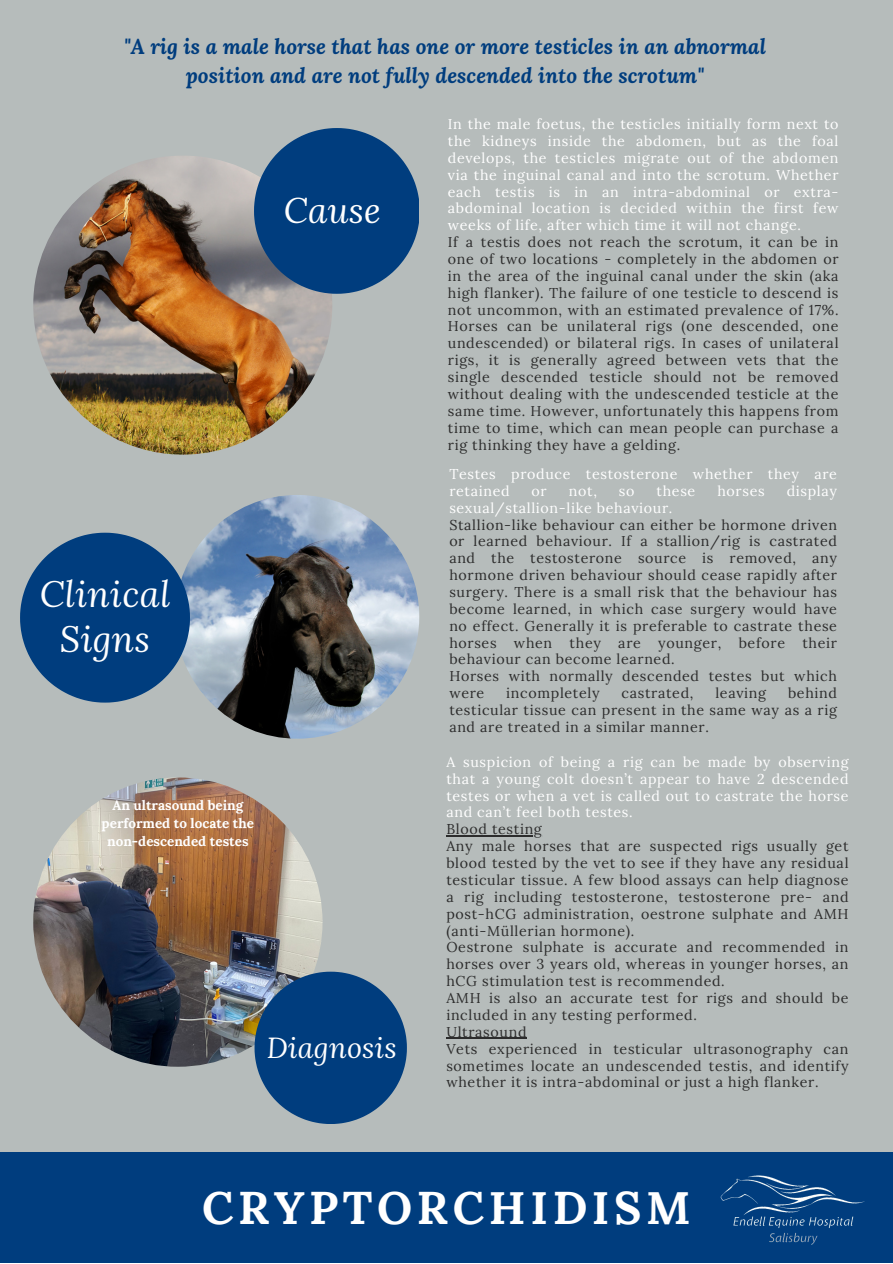
<style>
.page{position:relative;width:893px;height:1264px;background:#fff}
.page>*{position:absolute;margin:0;border:0;box-sizing:border-box;transform-origin:0 0}
.t1{font:700 45.75px "Lora";letter-spacing:.1em;color:#fff}
.t2{font:italic 36.15px/45.3px "Lora";letter-spacing:.01em;color:#fff;text-align:center}
.t3{font:italic 35.1px "Lora";letter-spacing:.01em;color:#fff}
.t4{font:italic 28.65px "Lora";letter-spacing:.01em;color:#fff}
.t5{font:italic 700 21px/29.2px "Lora";color:#003d7e;text-align:center}
.t6{font:14.25px/16.8px "Lora";letter-spacing:.045em;color:#2c2c2c;text-align:justify}
.t7{font:14.25px/16.8px "Lora";letter-spacing:.045em;color:#fff;text-align:justify}
.t8{font:700 13.5px/18px "Lora";color:#fff;text-align:center}
</style>
<div class="page">
<div style="left:0;top:0;width:892px;height:1262px;background:#b6bcbb"></div>
<div style="left:0;top:1151px;width:892px;height:111px;background:#003d7e"></div>
<img style="left:720px;top:1175px;width:145px;height:70px">
<img style="left:33px;top:156px;width:299px;height:298px;border-radius:50%">
<svg style="left:254px;top:128px;width:165px;height:165px;background:#235487"></svg>
<img style="left:175px;top:495px;width:244px;height:243px;border-radius:50%">
<svg style="left:20px;top:532px;width:169px;height:170px"></svg>
<img style="left:33px;top:777px;width:289px;height:289px;border-radius:50%">
<svg style="left:254px;top:971px;width:152px;height:152px"></svg>
<hr style="left:446px;top:835px;width:96px;height:1px;background:#2c2c2c">
<hr style="left:446px;top:1037px;width:81px;height:2px;background:#2c2c2c">
<p class="t5" style="left:124px;top:31px;width:643px">"A rig is a male horse that has one or more testicles in an abnormal position and are not fully descended into the scrotum"</p>
<p class="t3" style="left:284px;top:187px;width:99px">Cause</p>
<p class="t2" style="left:40px;top:570px;width:132px">Clinical<br>Signs</p>
<p class="t8" style="left:102px;top:795px;width:154px">An ultrasound being performed to locate the non-descended testes</p>
<p class="t4" style="left:267px;top:1028px;width:131px">Diagnosis</p>
<p class="t7" style="left:448px;top:115px;width:392px">In the male foetus, the testicles initially form next to the kidneys inside the abdomen, but as the foal develops, the testicles migrate out of the abdomen via the inguinal canal and into the scrotum. Whether each testis is in an intra-abdominal or extra&shy;abdominal location is decided within the first few weeks of life, after which time it will not change.</p>
<p class="t6" style="left:448px;top:233px;width:392px">If a testis does not reach the scrotum, it can be in one of two locations - completely in the abdomen or in the area of the inguinal canal under the skin (aka high flanker). The failure of one testicle to descend is not uncommon, with an estimated prevalence of 17%.<br>Horses can be unilateral rigs (one descended, one undescended) or bilateral rigs. In cases of unilateral rigs, it is generally agreed between vets that the single descended testicle should not be removed without dealing with the undescended testicle at the same time. However, unfortunately this happens from time to time, which can mean people can purchase a rig thinking they have a gelding.</p>
<p class="t7" style="left:449px;top:465px;width:389px">Testes produce testosterone whether they are retained</p>
<p class="t7" style="left:531px;top:482px;width:17px">or</p>
<p class="t7" style="left:569px;top:482px;width:30px">not,</p>
<p class="t7" style="left:619px;top:482px;width:17px">so</p>
<p class="t7" style="left:656px;top:482px;width:40px">these</p>
<p class="t7" style="left:717px;top:482px;width:49px">horses</p>
<p class="t7" style="left:786px;top:482px;width:52px">display</p>
<p class="t7" style="left:449px;top:499px;width:224px">sexual/stallion-like behaviour.</p>
<p class="t6" style="left:449px;top:516px;width:389px">Stallion-like behaviour can either be hormone driven or learned behaviour. If a stallion/rig is castrated and the testosterone source is removed, any hormone driven behaviour should cease rapidly after surgery. There is a small risk that the behaviour has become learned, in which case surgery would have no effect. Generally it is preferable to castrate these horses when they are younger, before their behaviour can become learned.</p>
<p class="t6" style="left:449px;top:667px;width:389px">Horses with normally descended testes but which were</p>
<p class="t6" style="left:449px;top:684px;width:389px;text-indent:338px">behind testicular tissue can present in the same way as a rig and are treated in a similar manner.</p>
<p class="t7" style="left:446px;top:753px;width:403px">A suspicion of being a rig can be made by observing that a young colt doesn’t appear to have 2 descended testes or when a vet is called out to castrate the horse and can’t feel both testes.</p>
<p class="t6" style="left:446px;top:820px;width:97px">Blood testing</p>
<p class="t6" style="left:446px;top:837px;width:403px">Any male horses that are suspected rigs usually get blood tested by the vet to see if they have any residual testicular tissue. A few blood assays can help diagnose a rig including testosterone, testosterone pre- and post-hCG administration, oestrone sulphate and AMH (anti-Müllerian hormone).</p>
<p class="t6" style="left:446px;top:938px;width:403px">Oestrone sulphate is accurate and recommended in horses over 3 years old, whereas in younger horses, an hCG stimulation test is recommended.</p>
<p class="t6" style="left:446px;top:989px;width:403px">AMH is also an accurate test for rigs and should be included in any testing performed.</p>
<p class="t6" style="left:446px;top:1023px;width:82px">Ultrasound</p>
<p class="t6" style="left:446px;top:1040px;width:403px">Vets experienced in testicular ultrasonography can sometimes locate an undescended testis, and identify whether it is intra-abdominal or just a high flanker.</p>
<p class="t6" style="left:506px;top:684px;width:95px">incompletely</p>
<p class="t6" style="left:621px;top:684px;width:73px">castrated,</p>
<p class="t6" style="left:715px;top:684px;width:52px">leaving</p>
<p class="t1" style="left:202px;top:1177px;width:490px">CRYPTORCHIDISM</p>
</div>
